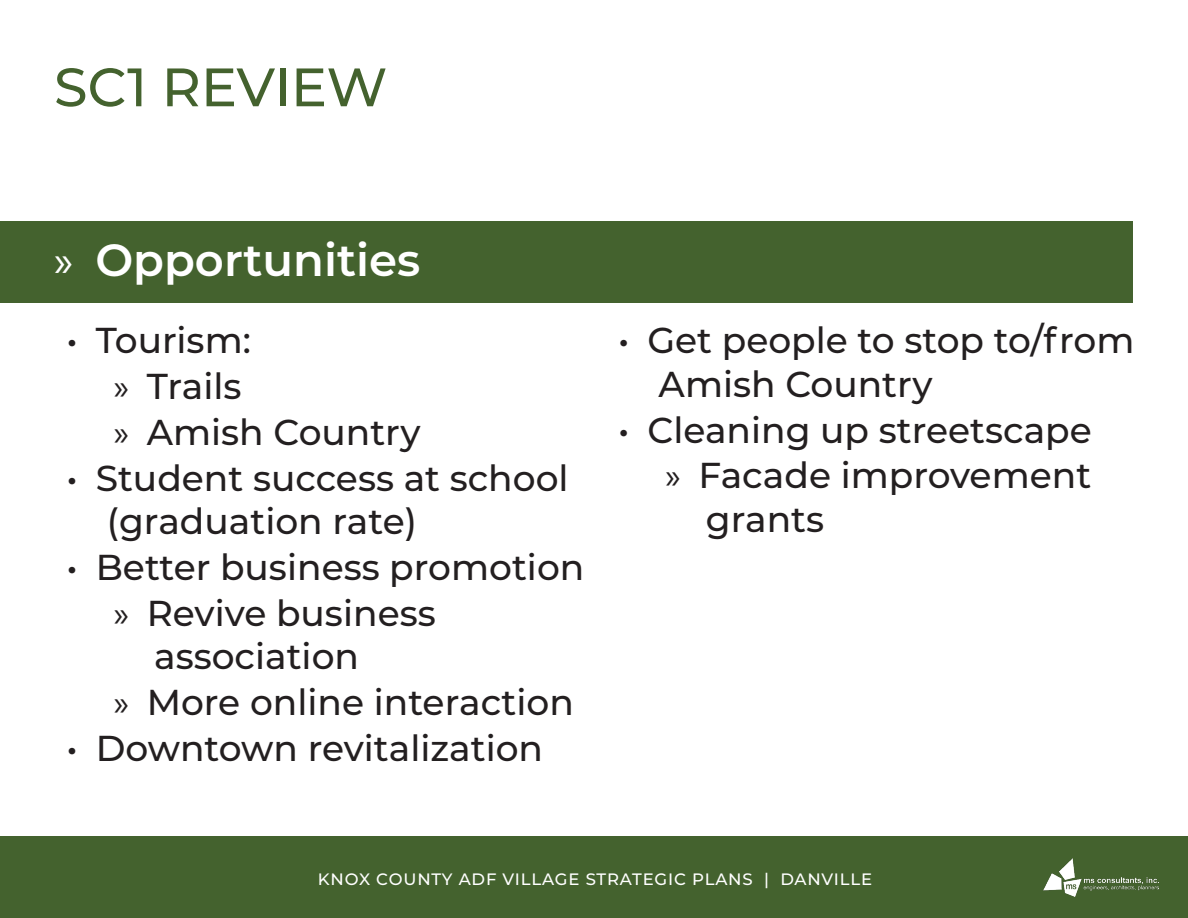
<style>
.page{position:relative;width:1188px;height:918px;background:#fff}
.page>*{position:absolute;margin:0;border:0;box-sizing:border-box;transform-origin:0 0}
.t1{font:500 54px "Montserrat";color:#44622e}
.t2{font:600 45px "Montserrat";color:#fff}
.t3{font:500 36px/43.2px "Montserrat";color:#231f20}
.t4{font:500 16.5px "Montserrat";letter-spacing:.05em;color:#fff}
.s1{font-family:"Myriad Pro";font-weight:400}
</style>
<div class="page">
<div style="left:0;top:837px;width:1188px;height:81px;background:#44622e"></div>
<img style="left:1043px;top:859px;width:115px;height:37px">
<div style="left:0;top:221px;width:1133px;height:82px;background:#44622e"></div>
<p class="t1" style="left:54px;top:49px;width:335px">SC1 REVIEW</p>
<p class="t2" style="left:54px;top:228px;width:368px"><span class="s1">»</span> Opportunities</p>
<p class="t3" style="left:66px;top:318px;width:186px">• Tourism:</p>
<p class="t3" style="left:114px;top:364px;width:129px"><span class="s1">»</span> Trails</p>
<p class="t3" style="left:114px;top:409px;width:309px"><span class="s1">»</span> Amish Country</p>
<p class="t3" style="left:107px;top:455px;width:463px;text-indent:-40px">• Student success at school (graduation rate)</p>
<p class="t3" style="left:66px;top:544px;width:519px">• Better business promotion</p>
<p class="t3" style="left:154px;top:590px;width:283px;text-indent:-40px"><span class="s1">»</span> Revive business association</p>
<p class="t3" style="left:114px;top:679px;width:462px"><span class="s1">»</span> More online interaction</p>
<p class="t3" style="left:66px;top:725px;width:478px">• Downtown revitalization</p>
<p class="t3" style="left:659px;top:318px;width:477px;text-indent:-40px">• Get people to stop to/from<br>Amish Country</p>
<p class="t3" style="left:618px;top:407px;width:475px">• Cleaning up streetscape</p>
<p class="t3" style="left:706px;top:453px;width:387px;text-indent:-40px"><span class="s1">»</span> Facade improvement grants</p>
<p class="t4" style="left:318px;top:868px;width:556px">KNOX COUNTY ADF VILLAGE STRATEGIC PLANS | DANVILLE</p>
</div>
